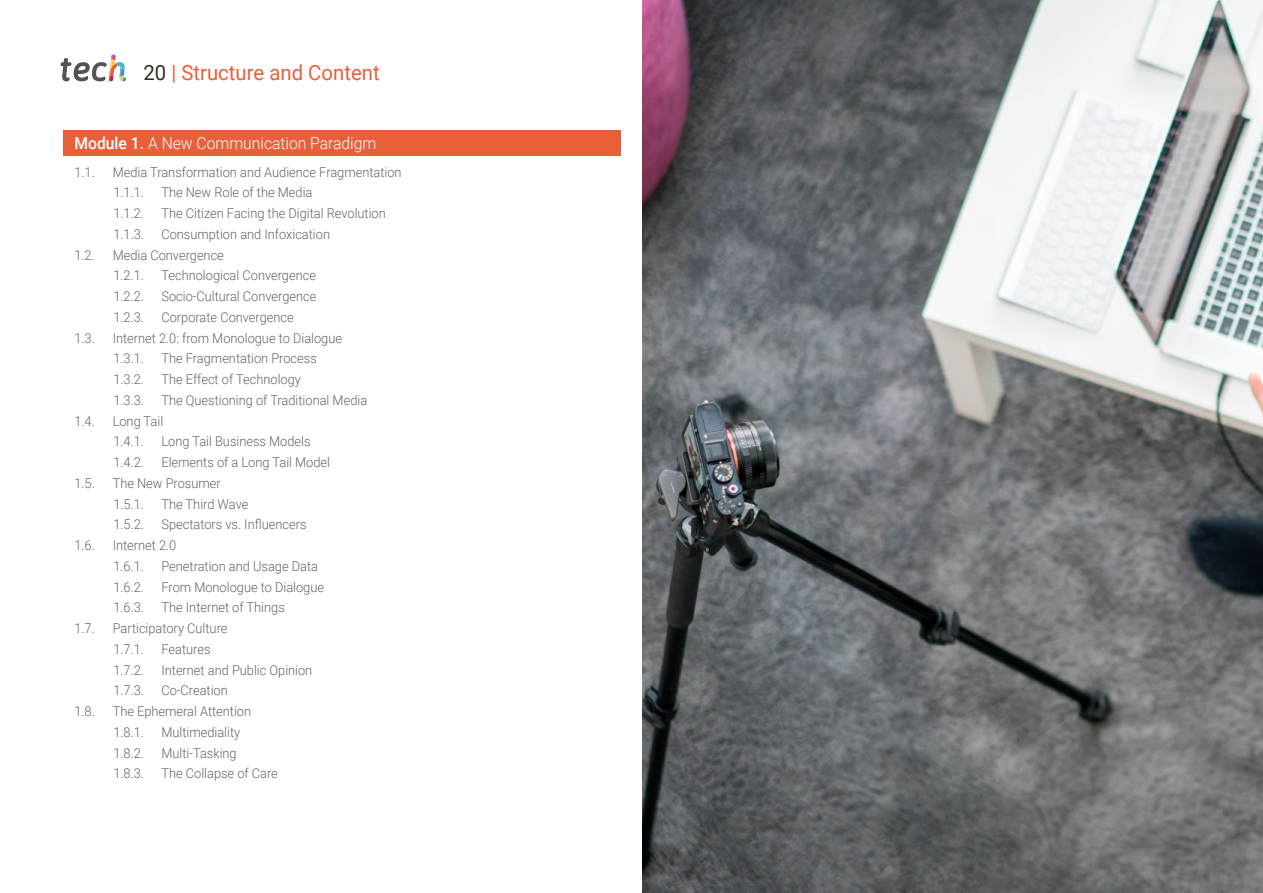
<style>
.page{position:relative;width:1263px;height:893px;background:#fff}
.page>*{position:absolute;margin:0;border:0;box-sizing:border-box;transform-origin:0 0}
.t1{font:21px "Roboto";color:#e7603a}
.t2{font:300 16.5px "Roboto";color:#fff;scale:.95 1}
.t3{font:300 13.5px/20.7px "Roboto";color:#61646a;scale:.95 1}
.s1{color:#312e20}
.s2{font-weight:500}
</style>
<div class="page">
<img style="left:642px;top:0;width:621px;height:893px">
<svg style="left:61px;top:55px;width:65px;height:27px"></svg>
<div style="left:63px;top:131px;width:558px;height:25px;background:#e7603a"></div>
<h1 class="t1" style="left:144px;top:57px;width:238px"><span class="s1">20</span> | Structure and Content</h1>
<p class="t2" style="left:74px;top:132px;width:319px"><span class="s2">Module 1.</span> A New Communication Paradigm</p>
<p class="t3" style="left:74px;top:161px;width:23px">1.1.</p>
<p class="t3" style="left:113px;top:161px;width:306px">Media Transformation and Audience Fragmentation<br>1.1.1.</p>
<p class="t3" style="left:161px;top:182px;width:160px">The New Role of the Media</p>
<p class="t3" style="left:113px;top:202px;width:34px">1.1.2.</p>
<p class="t3" style="left:161px;top:202px;width:238px">The Citizen Facing the Digital Revolution</p>
<p class="t3" style="left:113px;top:223px;width:34px">1.1.3.</p>
<p class="t3" style="left:161px;top:223px;width:179px">Consumption and Infoxication</p>
<p class="t3" style="left:74px;top:244px;width:23px">1.2.</p>
<p class="t3" style="left:113px;top:244px;width:119px">Media Convergence<br>1.2.1.</p>
<p class="t3" style="left:161px;top:265px;width:164px">Technological Convergence</p>
<p class="t3" style="left:113px;top:285px;width:34px">1.2.2.</p>
<p class="t3" style="left:161px;top:285px;width:165px">Socio-Cultural Convergence</p>
<p class="t3" style="left:113px;top:306px;width:34px">1.2.3.</p>
<p class="t3" style="left:161px;top:306px;width:141px">Corporate Convergence</p>
<p class="t3" style="left:74px;top:327px;width:23px">1.3.</p>
<p class="t3" style="left:113px;top:327px;width:243px">Internet 2.0: from Monologue to Dialogue<br>1.3.1.</p>
<p class="t3" style="left:161px;top:348px;width:165px">The Fragmentation Process</p>
<p class="t3" style="left:113px;top:368px;width:34px">1.3.2.</p>
<p class="t3" style="left:161px;top:368px;width:148px">The Effect of Technology</p>
<p class="t3" style="left:113px;top:389px;width:34px">1.3.3.</p>
<p class="t3" style="left:161px;top:389px;width:218px">The Questioning of Traditional Media</p>
<p class="t3" style="left:74px;top:410px;width:23px">1.4.</p>
<p class="t3" style="left:113px;top:410px;width:55px">Long Tail<br>1.4.1.</p>
<p class="t3" style="left:161px;top:431px;width:158px">Long Tail Business Models</p>
<p class="t3" style="left:113px;top:451px;width:34px">1.4.2.</p>
<p class="t3" style="left:161px;top:451px;width:179px">Elements of a Long Tail Model</p>
<p class="t3" style="left:74px;top:472px;width:23px">1.5.</p>
<p class="t3" style="left:113px;top:472px;width:115px">The New Prosumer<br>1.5.1.</p>
<p class="t3" style="left:161px;top:493px;width:93px">The Third Wave</p>
<p class="t3" style="left:113px;top:514px;width:34px">1.5.2.</p>
<p class="t3" style="left:161px;top:514px;width:154px">Spectators vs. Influencers</p>
<p class="t3" style="left:74px;top:534px;width:23px">1.6.</p>
<p class="t3" style="left:113px;top:534px;width:69px">Internet 2.0<br>1.6.1.</p>
<p class="t3" style="left:161px;top:555px;width:166px">Penetration and Usage Data</p>
<p class="t3" style="left:113px;top:576px;width:34px">1.6.2.</p>
<p class="t3" style="left:161px;top:576px;width:173px">From Monologue to Dialogue</p>
<p class="t3" style="left:113px;top:597px;width:34px">1.6.3.</p>
<p class="t3" style="left:161px;top:597px;width:131px">The Internet of Things</p>
<p class="t3" style="left:74px;top:617px;width:23px">1.7.</p>
<p class="t3" style="left:113px;top:617px;width:122px">Participatory Culture<br>1.7.1.</p>
<p class="t3" style="left:161px;top:638px;width:53px">Features</p>
<p class="t3" style="left:113px;top:659px;width:34px">1.7.2.</p>
<p class="t3" style="left:161px;top:659px;width:160px">Internet and Public Opinion</p>
<p class="t3" style="left:113px;top:680px;width:34px">1.7.3.</p>
<p class="t3" style="left:161px;top:680px;width:71px">Co-Creation</p>
<p class="t3" style="left:74px;top:700px;width:23px">1.8.</p>
<p class="t3" style="left:113px;top:700px;width:147px">The Ephemeral Attention<br>1.8.1.</p>
<p class="t3" style="left:161px;top:721px;width:84px">Multimediality</p>
<p class="t3" style="left:113px;top:742px;width:34px">1.8.2.</p>
<p class="t3" style="left:161px;top:742px;width:81px">Multi-Tasking</p>
<p class="t3" style="left:113px;top:763px;width:34px">1.8.3.</p>
<p class="t3" style="left:161px;top:763px;width:124px">The Collapse of Care</p>
</div>
